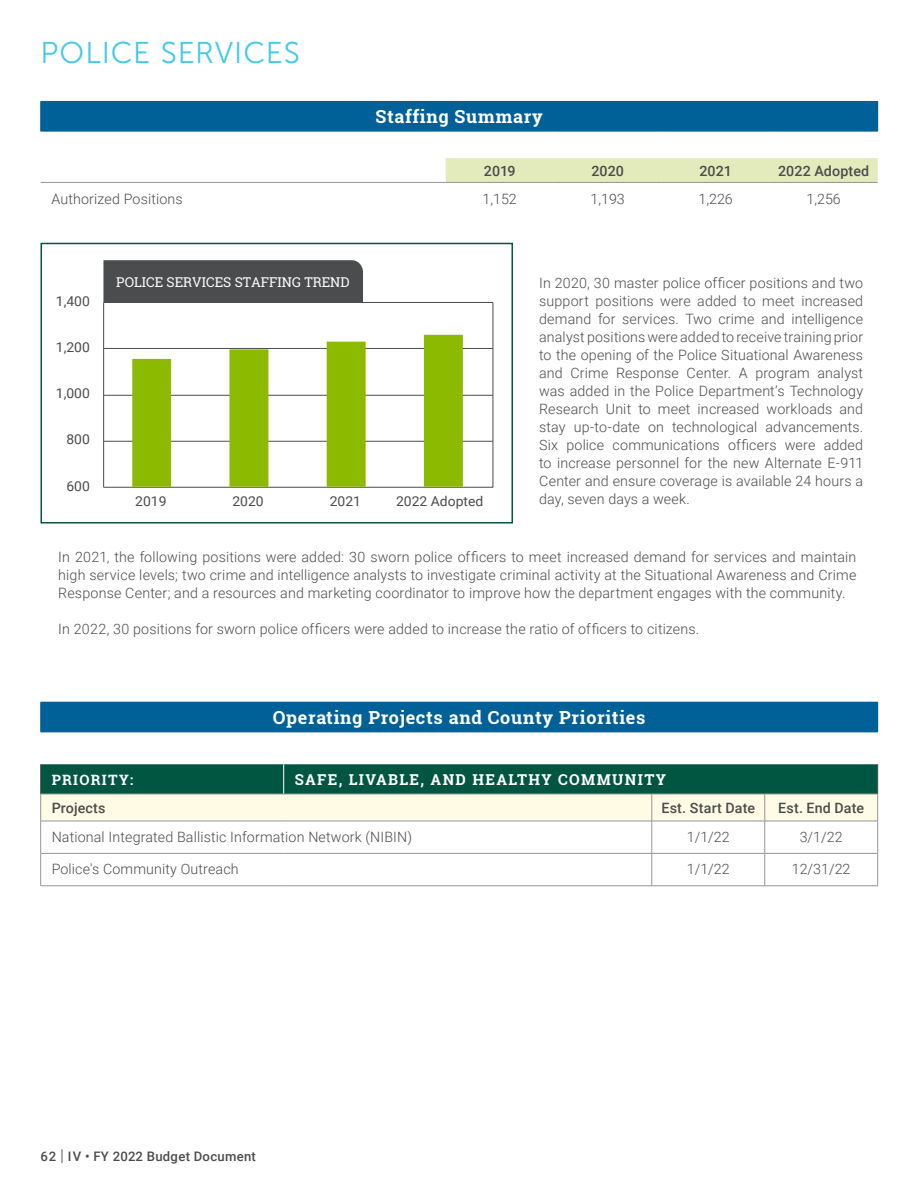
<style>
.page{position:relative;width:918px;height:1188px;background:#fff}
.page>*{position:absolute;margin:0;border:0;box-sizing:border-box;transform-origin:0 0}
.t1{font:30px "Museo Sans 300";letter-spacing:.03em;color:#41c9e8}
.t2{font:700 18px "Roboto Slab";letter-spacing:.04em;color:#fff}
.t3{font:700 15px "Roboto Slab";letter-spacing:.09em;color:#fff}
.t4{font:300 14.25px/18px "Roboto";letter-spacing:.01em;color:#4b4c4d;text-align:justify}
.t5{font:500 14.25px "Roboto";letter-spacing:.01em;color:#4b4c4d}
.t6{font:700 14.25px "Roboto Slab";letter-spacing:.09em;color:#fff}
.t7{font:13.65px "Roboto";color:#4b4c4d}
.t8{font:13.5px "Roboto Slab";color:#fff}
.t9{font:500 13.2px "Roboto";letter-spacing:.02em;color:#4b4c4d}
.s1{font-size:16.35px}
</style>
<div class="page">
<div style="left:41px;top:101px;width:837px;height:30px;background:#006198"></div>
<div style="left:446px;top:158px;width:432px;height:24px;background:#e3eabb"></div>
<hr style="left:41px;top:182px;width:405px;height:1px;background:#939598">
<hr style="left:40px;top:101px;width:406px;height:1px;background:#006198">
<svg style="left:40px;top:102px;width:1px;height:29px"></svg>
<hr style="left:40px;top:131px;width:406px;height:1px;background:#006198">
<hr style="left:446px;top:131px;width:108px;height:1px;background:#006198">
<hr style="left:554px;top:131px;width:108px;height:1px;background:#006198">
<hr style="left:662px;top:131px;width:108px;height:1px;background:#006198">
<hr style="left:770px;top:131px;width:108px;height:1px;background:#006198">
<hr style="left:446px;top:182px;width:108px;height:1px;background:#939598">
<hr style="left:554px;top:182px;width:108px;height:1px;background:#939598">
<hr style="left:662px;top:182px;width:108px;height:1px;background:#939598">
<hr style="left:770px;top:182px;width:108px;height:1px;background:#939598">
<div style="left:103px;top:260px;width:260px;height:42px;background:#4b4c4d"></div>
<svg style="left:103px;top:302px;width:390px;height:186px"></svg>
<svg style="left:132px;top:335px;width:331px;height:152px"></svg>
<div style="left:40px;top:243px;width:473px;height:281px;border:2px solid #005640"></div>
<div style="left:41px;top:702px;width:837px;height:30px;background:#006198"></div>
<svg style="left:40px;top:764px;width:838px;height:57px;background:#7aa48f"></svg>
<hr style="left:40px;top:821px;width:244px;height:1px;background:#939598">
<hr style="left:40px;top:821px;width:1px;height:32px;background:#939598">
<hr style="left:284px;top:821px;width:368px;height:1px;background:#939598">
<hr style="left:652px;top:821px;width:113px;height:1px;background:#939598">
<hr style="left:652px;top:821px;width:1px;height:32px;background:#939598">
<hr style="left:765px;top:821px;width:113px;height:1px;background:#939598">
<hr style="left:764px;top:821px;width:1px;height:32px;background:#939598">
<hr style="left:877px;top:821px;width:1px;height:32px;background:#939598">
<hr style="left:40px;top:853px;width:244px;height:1px;background:#939598">
<hr style="left:40px;top:854px;width:1px;height:32px;background:#939598">
<hr style="left:284px;top:853px;width:368px;height:1px;background:#939598">
<hr style="left:652px;top:853px;width:113px;height:1px;background:#939598">
<hr style="left:652px;top:854px;width:1px;height:32px;background:#939598">
<hr style="left:765px;top:853px;width:113px;height:1px;background:#939598">
<hr style="left:764px;top:854px;width:1px;height:32px;background:#939598">
<hr style="left:877px;top:854px;width:1px;height:32px;background:#939598">
<hr style="left:40px;top:886px;width:244px;height:1px;background:#939598">
<hr style="left:284px;top:886px;width:368px;height:1px;background:#939598">
<hr style="left:652px;top:886px;width:113px;height:1px;background:#939598">
<hr style="left:765px;top:886px;width:113px;height:1px;background:#939598">
<hr style="left:40px;top:702px;width:1px;height:30px;background:#006198">
<hr style="left:40px;top:732px;width:244px;height:1px;background:#006198">
<hr style="left:284px;top:732px;width:368px;height:1px;background:#006198">
<hr style="left:652px;top:732px;width:113px;height:1px;background:#006198">
<hr style="left:765px;top:732px;width:113px;height:1px;background:#006198">
<hr style="left:40px;top:764px;width:1px;height:30px;background:#4b4c4d">
<hr style="left:877px;top:764px;width:1px;height:30px;background:#4b4c4d">
<h1 class="t1" style="left:40px;top:37px;width:261px">POLICE SERVICES</h1>
<p class="t2" style="left:375px;top:104px;width:169px">Staffing Summary</p>
<p class="t5" style="left:484px;top:161px;width:33px">2019</p>
<p class="t5" style="left:591px;top:161px;width:34px">2020</p>
<p class="t5" style="left:699px;top:161px;width:34px">2021</p>
<p class="t5" style="left:778px;top:161px;width:93px">2022 Adopted</p>
<p class="t4" style="left:51px;top:189px;width:133px">Authorized Positions</p>
<p class="t4" style="left:483px;top:189px;width:36px">1,152</p>
<p class="t4" style="left:591px;top:189px;width:36px">1,193</p>
<p class="t4" style="left:699px;top:189px;width:36px">1,226</p>
<p class="t4" style="left:807px;top:189px;width:36px">1,256</p>
<p class="t7" style="left:56px;top:292px;width:36px">1,400</p>
<p class="t7" style="left:56px;top:338px;width:36px">1,200</p>
<p class="t7" style="left:56px;top:384px;width:36px">1,000</p>
<p class="t7" style="left:66px;top:430px;width:25px">800</p>
<p class="t7" style="left:66px;top:476px;width:25px">600</p>
<p class="t8" style="left:116px;top:273px;width:235px">POLICE SERVICES STAFFING TREND</p>
<p class="t7" style="left:135px;top:492px;width:33px">2019</p>
<p class="t7" style="left:232px;top:492px;width:33px">2020</p>
<p class="t7" style="left:330px;top:492px;width:33px">2021</p>
<p class="t7" style="left:396px;top:492px;width:89px">2022 Adopted</p>
<p class="t4" style="left:539px;top:274px;width:326px">In 2020, 30 master police officer positions and two support positions were added to meet increased demand for services. Two crime and intelligence analyst positions were added to receive training prior to the opening of the Police Situational Awareness and Crime Response Center. A program analyst was added in the Police Department’s Technology Research Unit to meet increased workloads and stay up-to-date on technological advancements.<br>Six police communications officers were added to increase personnel for the new Alternate E-911<br>Center and ensure coverage is available 24 hours a day, seven days a week.</p>
<p class="t4" style="left:58px;top:547px;width:800px">In 2021, the following positions were added: 30 sworn police officers to meet increased demand for services and maintain high service levels; two crime and intelligence analysts to investigate criminal activity at the Situational Awareness and Crime Response Center; and a resources and marketing coordinator to improve how the department engages with the community.</p>
<p class="t4" style="left:58px;top:619px;width:642px">In 2022, 30 positions for sworn police officers were added to increase the ratio of officers to citizens.</p>
<p class="t2" style="left:273px;top:705px;width:374px">Operating Projects and County Priorities</p>
<p class="t6" style="left:52px;top:770px;width:83px">PRIORITY:</p>
<p class="t3" style="left:295px;top:769px;width:373px">SAFE, LIVABLE, AND HEALTHY COMMUNITY</p>
<p class="t5" style="left:52px;top:798px;width:55px">Projects</p>
<p class="t5" style="left:661px;top:798px;width:95px">Est. Start Date</p>
<p class="t5" style="left:778px;top:798px;width:87px">Est. End Date</p>
<p class="t4" style="left:52px;top:827px;width:362px">National Integrated Ballistic Information Network (NIBIN)</p>
<p class="t4" style="left:687px;top:827px;width:44px">1/1/22</p>
<p class="t4" style="left:800px;top:827px;width:44px">3/1/22</p>
<p class="t4" style="left:52px;top:860px;width:189px">Police's Community Outreach</p>
<p class="t4" style="left:687px;top:860px;width:44px">1/1/22</p>
<p class="t4" style="left:792px;top:860px;width:60px">12/31/22</p>
<p class="t9" style="left:40px;top:1147px;width:217px">62 <span class="s1">|</span> IV • FY 2022 Budget Document</p>
</div>
